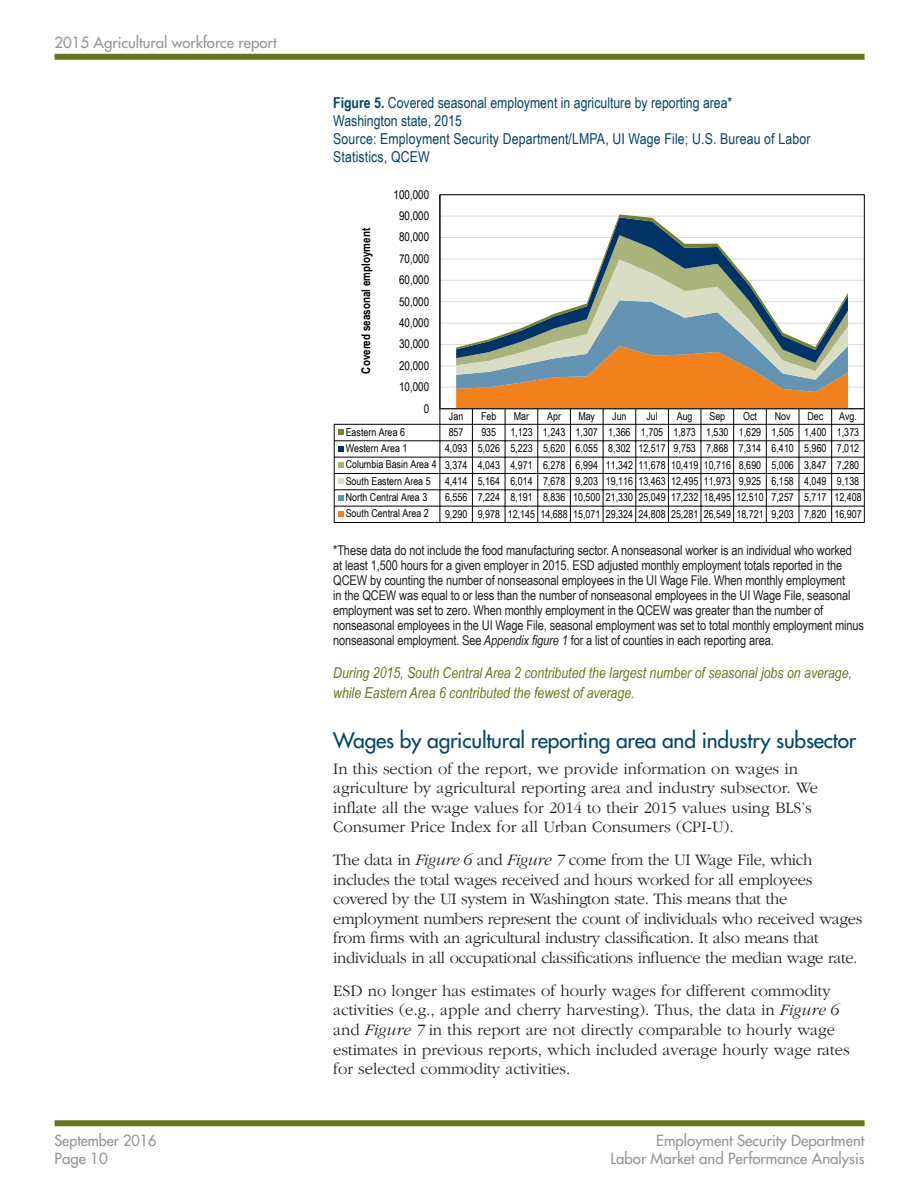
<style>
.page{position:relative;width:918px;height:1188px;background:#fff}
.page>*{position:absolute;margin:0;border:0;box-sizing:border-box;transform-origin:0 0}
.Subhead_1{font:21px "Futura";letter-spacing:-.01em;color:#00446a}
.Figure_Title_Text{font:300 16.5px/19.5px "Garamond";color:#231f20}
.Figure_Title_Text-2{font:300 16.5px/19.5px "Garamond";letter-spacing:-.02em;color:#231f20}
.Figure_Title_Text-3{font:15px/18px "Arial Narrow";color:#00446a}
.Figure_Title_Text-4{font:italic 15px/19.8px "Arial Narrow";color:#677717}
.t1{font:15px "Futura";color:#939598}
.t2{font:15px "Futura";color:#939598;scale:.96 1}
.Figure_Title_Text-5{font:13.5px/15px "Arial Narrow";letter-spacing:-.01em;color:#231f20}
.t3{font:12px "Arial Narrow";color:#000}
.t4{font:700 12px "Arial Narrow";color:#000}
.t5{font:10.8px/16.2px "Arial Narrow";letter-spacing:-.005em;color:#000;text-align:justify}
.s1{font-weight:700}
.s2{font-style:italic}
</style>
<div class="page">
<div style="left:55px;top:54px;width:810px;height:6px;background:#677717"></div>
<div style="left:55px;top:1120px;width:810px;height:6px;background:#677717"></div>
<hr style="left:440px;top:280px;width:424px;height:1px;background:#d9d9d9">
<hr style="left:440px;top:258px;width:424px;height:1px;background:#d9d9d9">
<hr style="left:440px;top:237px;width:424px;height:1px;background:#d9d9d9">
<hr style="left:440px;top:216px;width:424px;height:1px;background:#d9d9d9">
<svg style="left:456px;top:214px;width:392px;height:86px"></svg>
<hr style="left:439px;top:195px;width:1px;height:214px;background:#000">
<svg style="left:333px;top:300px;width:532px;height:223px"></svg>
<p class="t1" style="left:55px;top:33px;width:224px">2015 Agricultural workforce report</p>
<p class="Figure_Title_Text-3" style="left:333px;top:93px;width:401px"><span class="s1">Figure 5.</span> Covered seasonal employment in agriculture by reporting area*</p>
<p class="Figure_Title_Text-3" style="left:333px;top:111px;width:130px">Washington state, 2015</p>
<p class="Figure_Title_Text-3" style="left:333px;top:129px;width:479px">Source: Employment Security Department/LMPA, UI Wage File; U.S. Bureau of Labor<br>Statistics, QCEW</p>
<p class="t3" style="left:394px;top:186px;width:37px">100,000</p>
<p class="t4" style="left:357px;top:374px;width:147px;rotate:-90deg">Covered seasonal employment</p>
<p class="t3" style="left:399px;top:207px;width:32px">90,000</p>
<p class="t3" style="left:399px;top:228px;width:32px">80,000</p>
<p class="t3" style="left:399px;top:250px;width:32px">70,000</p>
<p class="t3" style="left:399px;top:271px;width:32px">60,000</p>
<p class="t3" style="left:399px;top:293px;width:32px">50,000</p>
<p class="t3" style="left:399px;top:314px;width:32px">40,000</p>
<p class="t3" style="left:399px;top:335px;width:32px">30,000</p>
<p class="t3" style="left:399px;top:357px;width:32px">20,000</p>
<p class="t3" style="left:399px;top:378px;width:32px">10,000</p>
<p class="t3" style="left:424px;top:400px;width:7px">0</p>
<p class="t5" style="left:449px;top:408px;width:16px">Jan</p>
<p class="t5" style="left:481px;top:408px;width:17px">Feb</p>
<p class="t5" style="left:514px;top:408px;width:17px">Mar</p>
<p class="t5" style="left:547px;top:408px;width:15px">Apr</p>
<p class="t5" style="left:578px;top:408px;width:18px">May</p>
<p class="t5" style="left:612px;top:408px;width:16px">Jun</p>
<p class="t5" style="left:646px;top:408px;width:13px">Jul</p>
<p class="t5" style="left:677px;top:408px;width:17px">Aug</p>
<p class="t5" style="left:709px;top:408px;width:17px">Sep</p>
<p class="t5" style="left:743px;top:408px;width:15px">Oct</p>
<p class="t5" style="left:775px;top:408px;width:17px">Nov</p>
<p class="t5" style="left:807px;top:408px;width:17px">Dec</p>
<p class="t5" style="left:839px;top:408px;width:19px">Avg.</p>
<p class="t5" style="left:346px;top:423px;width:61px">Eastern Area 6</p>
<p class="t5" style="left:449px;top:424px;width:16px">857</p>
<p class="t5" style="left:481px;top:424px;width:16px">935</p>
<p class="t5" style="left:510px;top:424px;width:350px">1,123 1,243 1,307 1,366 1,705 1,873 1,530 1,629 1,505 1,400 1,373</p>
<p class="t5" style="left:346px;top:440px;width:63px">Western Area 1</p>
<p class="t5" style="left:346px;top:440px;width:515px;text-indent:99px">4,093 5,026 5,223 5,620 6,055 8,302 12,517 9,753 7,868 7,314 6,410 5,960 7,012<br>Columbia Basin Area 4 3,374 4,043 4,971 6,278 6,994 11,342 11,678 10,419 10,716 8,690 5,006 3,847 7,280<br>South Eastern Area 5</p>
<p class="t5" style="left:445px;top:473px;width:416px">4,414 5,164 6,014 7,678 9,203 19,116 13,463 12,495 11,973 9,925 6,158 4,049 9,138</p>
<p class="t5" style="left:346px;top:489px;width:83px">North Central Area 3</p>
<p class="t5" style="left:445px;top:489px;width:418px">6,556 7,224 8,191 8,836 10,500 21,330 25,049 17,232 18,495 12,510 7,257 5,717 12,408</p>
<p class="t5" style="left:346px;top:505px;width:85px">South Central Area 2</p>
<p class="t5" style="left:445px;top:505px;width:418px">9,290 9,978 12,145 14,688 15,071 29,324 24,808 25,281 26,549 18,721 9,203 7,820 16,907</p>
<p class="Figure_Title_Text-5" style="left:333px;top:542px;width:532px">*These data do not include the food manufacturing sector. A nonseasonal worker is an individual who worked at least 1,500 hours for a given employer in 2015. ESD adjusted monthly employment totals reported in the QCEW by counting the number of nonseasonal employees in the UI Wage File. When monthly employment<br>in the QCEW was equal to or less than the number of nonseasonal employees in the UI Wage File, seasonal employment was set to zero. When monthly employment in the QCEW was greater than the number of nonseasonal employees in the UI Wage File, seasonal employment was set to total monthly employment minus nonseasonal employment. See <span class="s2">Appendix figure 1</span> for a list of counties in each reporting area.</p>
<p class="Figure_Title_Text-4" style="left:333px;top:663px;width:520px">During 2015, South Central Area 2 contributed the largest number of seasonal jobs on average, while Eastern Area 6 contributed the fewest of average.</p>
<p class="Subhead_1" style="left:333px;top:727px;width:525px">Wages by agricultural reporting area and industry subsector</p>
<p class="Figure_Title_Text" style="left:333px;top:759px;width:486px">In this section of the report, we provide information on wages in agriculture by agricultural reporting area and industry subsector. We inflate all the wage values for 2014 to their 2015 values using BLS’s Consumer Price Index for all Urban Consumers (CPI-U).</p>
<p class="Figure_Title_Text-2" style="left:333px;top:850px;width:531px">The data in <span class="s2">Figure 6</span> and <span class="s2">Figure 7</span> come from the UI Wage File, which includes the total wages received and hours worked for all employees covered by the UI system in Washington state. This means that the employment numbers represent the count of individuals who received wages from firms with an agricultural industry classification. It also means that individuals in all occupational classifications influence the median wage rate.</p>
<p class="Figure_Title_Text" style="left:333px;top:981px;width:518px">ESD no longer has estimates of hourly wages for different commodity activities (e.g., apple and cherry harvesting). Thus, the data in <span class="s2">Figure 6 </span>and <span class="s2">Figure 7</span> in this report are not directly comparable to hourly wage estimates in previous reports, which included average hourly wage rates for selected commodity activities.</p>
<p class="t2" style="left:55px;top:1131px;width:108px">September 2016</p>
<p class="t1" style="left:656px;top:1131px;width:210px">Employment Security Department</p>
<p class="t1" style="left:55px;top:1149px;width:55px">Page 10</p>
<p class="t1" style="left:610px;top:1149px;width:256px">Labor Market and Performance Analysis</p>
</div>
